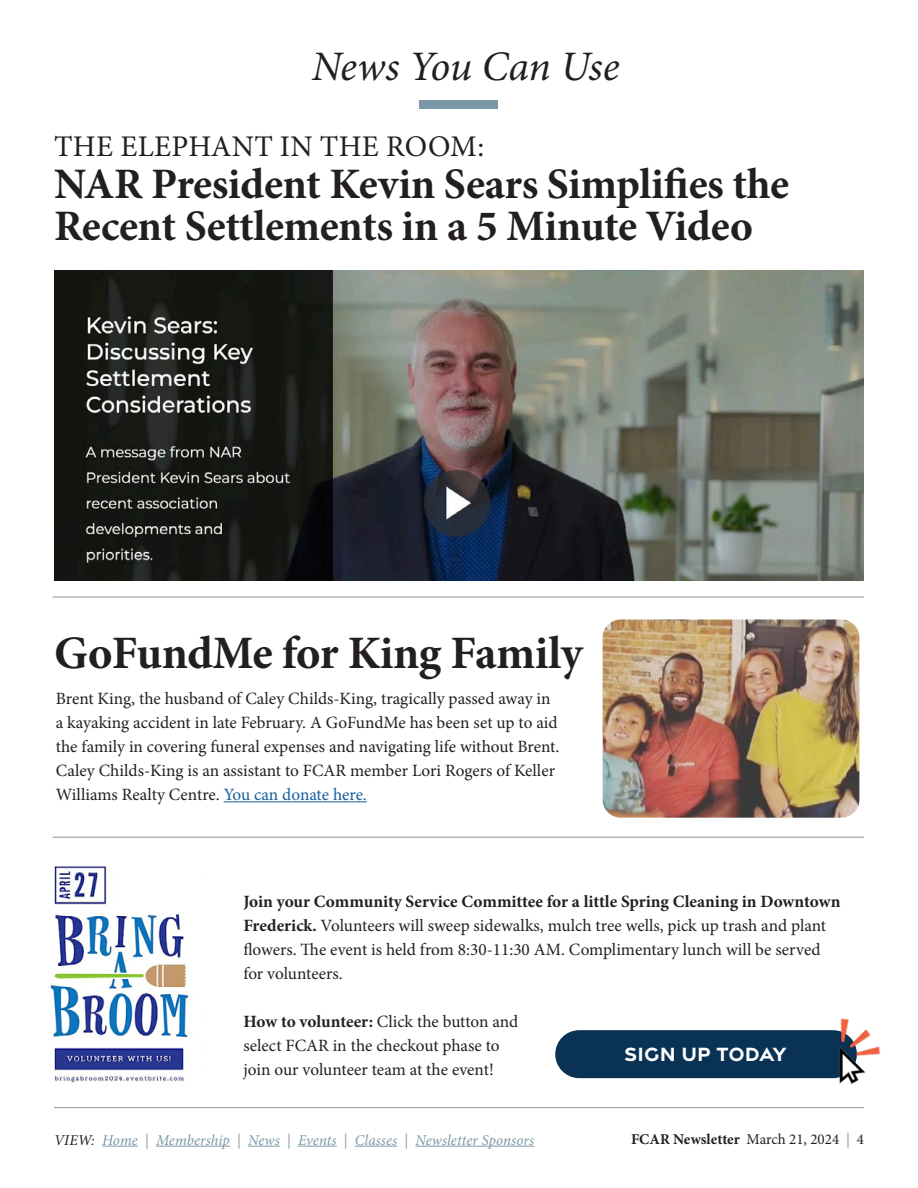
<style>
.page{position:relative;width:918px;height:1188px;background:#fff}
.page>*{position:absolute;margin:0;border:0;box-sizing:border-box;transform-origin:0 0}
.t1{font:700 46.5px "Minion Pro";letter-spacing:-.01em;color:#231f20}
.t2{font:700 43.5px/42px "Minion Pro";letter-spacing:-.01em;color:#231f20}
.t3{font:italic 42px "Minion Pro";letter-spacing:-.01em;color:#231f20}
.t4{font:30px "Minion Pro";letter-spacing:.01em;color:#231f20}
.t5{font:700 20.7px "Gravesend Sans";letter-spacing:.01em;color:#fff}
.t6{font:17.25px/24px "Minion Pro";color:#231f20}
.t7{font:italic 15px "Minion Pro";letter-spacing:.005em;color:#7b98a9}
.t8{font:700 15px "Minion Pro";color:#231f20}
.s1{color:#175d9e}
.s2{font-weight:700}
.s3{color:#231f20}
.s4{color:#939598}
.s5{font-weight:400}
.s6{font-weight:400;color:#7b98a9}
</style>
<div class="page">
<hr style="left:54px;top:1107px;width:810px;height:1px;background:#939598">
<hr style="left:102px;top:1146px;width:36px;height:1px;background:#7b98a9">
<hr style="left:156px;top:1146px;width:74px;height:1px;background:#7b98a9">
<hr style="left:248px;top:1146px;width:32px;height:1px;background:#7b98a9">
<hr style="left:298px;top:1146px;width:39px;height:1px;background:#7b98a9">
<hr style="left:355px;top:1146px;width:42px;height:1px;background:#7b98a9">
<hr style="left:415px;top:1146px;width:119px;height:1px;background:#7b98a9">
<img style="left:50px;top:866px;width:142px;height:217px">
<div style="left:420px;top:101px;width:78px;height:8px;background:#7b98a9"></div>
<hr style="left:224px;top:801px;width:143px;height:1px;background:#175d9e">
<div style="left:554px;top:1029px;width:304px;height:50px;background:#0a3254;border-radius:25px"></div>
<div style="left:553px;top:1028px;width:306px;height:52px;border:2px solid #fff;border-radius:25px"></div>
<img style="left:801px;top:1018px;width:79px;height:66px">
<hr style="left:53px;top:597px;width:811px;height:1px;background:#939598">
<hr style="left:53px;top:837px;width:811px;height:1px;background:#939598">
<img style="left:603px;top:620px;width:256px;height:198px">
<img style="left:54px;top:270px;width:810px;height:310px">
<h3 class="t3" style="left:312px;top:38px;width:309px">News You Can Use</h3>
<h3 class="t4" style="left:54px;top:126px;width:432px">THE ELEPHANT IN THE ROOM:</h3>
<h2 class="t2" style="left:54px;top:162px;width:737px">NAR President Kevin Sears Simplifies the<br>Recent Settlements in a 5 Minute Video</h2>
<h1 class="t1" style="left:54px;top:620px;width:530px">GoFundMe for King Family</h1>
<p class="t6" style="left:56px;top:687px;width:505px">Brent King, the husband of Caley Childs-King, tragically passed away in a kayaking accident in late February. A GoFundMe has been set up to aid the family in covering funeral expenses and navigating life without Brent.<br>Caley Childs-King is an assistant to FCAR member Lori Rogers of Keller Williams Realty Centre. <span class="s1">You can donate here.</span></p>
<p class="t6" style="left:243px;top:890px;width:599px"><span class="s2">Join your Community Service Committee for a little Spring Cleaning in Downtown Frederick.</span> Volunteers will sweep sidewalks, mulch tree wells, pick up trash and plant flowers. The event is held from 8:30-11:30 AM. Complimentary lunch will be served for volunteers.</p>
<p class="t6" style="left:243px;top:1010px;width:276px"><span class="s2">How to volunteer:</span> Click the button and select FCAR in the checkout phase to join our volunteer team at the event!</p>
<p class="t5" style="left:624px;top:1041px;width:164px">SIGN UP TODAY</p>
<p class="t7" style="left:54px;top:1130px;width:482px"><span class="s3">VIEW:</span> Home <span class="s4">|</span> Membership <span class="s4">|</span> News <span class="s4">|</span> Events <span class="s4">|</span> Classes <span class="s4">|</span> Newsletter Sponsors</p>
<p class="t8" style="left:631px;top:1128px;width:234px">FCAR Newsletter <span class="s5">March 21, 2024</span> <span class="s6">|</span> <span class="s5">4</span></p>
</div>
